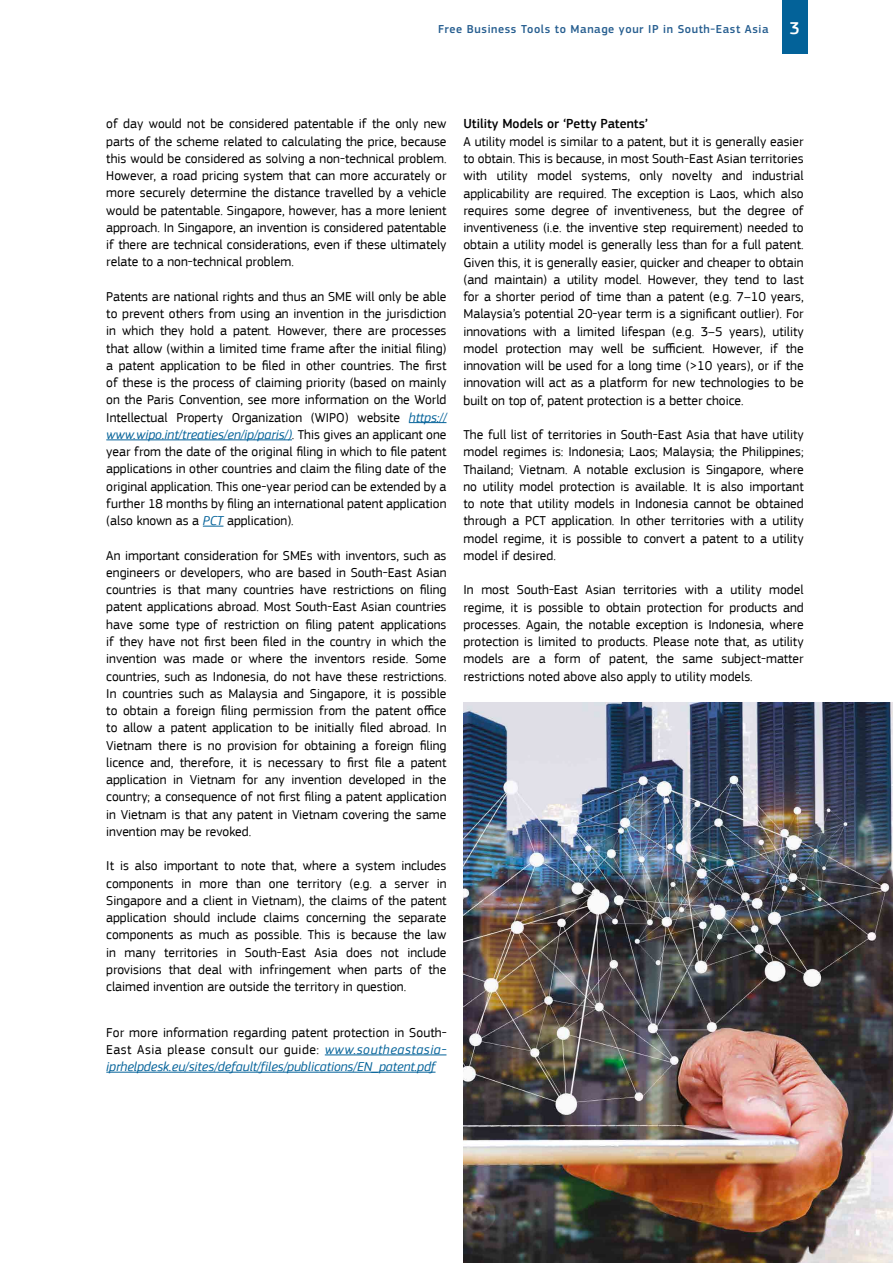
<style>
.page{position:relative;width:893px;height:1263px;background:#fff}
.page>*{position:absolute;margin:0;border:0;box-sizing:border-box;transform-origin:0 0}
.t1{font:13.5px/17.2px "EC Square Sans Pro";color:#000;text-align:justify}
.t2{font:500 13.5px "EC Square Sans Pro";color:#000}
.t3{font:500 12px "EC Square Sans Pro";letter-spacing:.05em;color:#255d8f}
.s1{font-size:18px;color:#fff}
.s2{font-style:italic;color:#036299}
</style>
<div class="page">
<div style="left:782px;top:0;width:25px;height:53px;background:#036299"></div>
<hr style="left:409px;top:422px;width:37px;height:1px;background:#036299">
<hr style="left:106px;top:439px;width:186px;height:1px;background:#036299">
<svg style="left:203px;top:526px;width:20px;height:1px"></svg>
<hr style="left:325px;top:1054px;width:121px;height:1px;background:#036299">
<hr style="left:106px;top:1072px;width:329px;height:1px;background:#036299">
<img style="left:463px;top:702px;width:430px;height:561px">
<p class="t3" style="left:438px;top:22px;width:363px">Free Business Tools to Manage your IP in South-East Asia <span class="s1">3</span></p>
<p class="t1" style="left:106px;top:115px;width:342px">of day would not be considered patentable if the only new parts of the scheme related to calculating the price, because this would be considered as solving a non-technical problem.<br>However, a road pricing system that can more accurately or more securely determine the distance travelled by a vehicle would be patentable. Singapore, however, has a more lenient approach. In Singapore, an invention is considered patentable if there are technical considerations, even if these ultimately relate to a non-technical problem.</p>
<p class="t1" style="left:106px;top:288px;width:342px">Patents are national rights and thus an SME will only be able to prevent others from using an invention in the jurisdiction in which they hold a patent. However, there are processes that allow (within a limited time frame after the initial filing) a patent application to be filed in other countries. The first of these is the process of claiming priority (based on mainly on the Paris Convention, see more information on the World Intellectual Property Organization (WIPO) website <span class="s2">https:// www.wipo.int/treaties/en/ip/paris/)</span>. This gives an applicant one year from the date of the original filing in which to file patent applications in other countries and claim the filing date of the original application. This one-year period can be extended by a further 18 months by filing an international patent application (also known as a <span class="s2">PCT</span> application).</p>
<p class="t1" style="left:106px;top:547px;width:342px">An important consideration for SMEs with inventors, such as engineers or developers, who are based in South-East Asian countries is that many countries have restrictions on filing patent applications abroad. Most South-East Asian countries have some type of restriction on filing patent applications if they have not first been filed in the country in which the invention was made or where the inventors reside. Some countries, such as Indonesia, do not have these restrictions.<br>In countries such as Malaysia and Singapore, it is possible to obtain a foreign filing permission from the patent office to allow a patent application to be initially filed abroad. In Vietnam there is no provision for obtaining a foreign filing licence and, therefore, it is necessary to first file a patent application in Vietnam for any invention developed in the country; a consequence of not first filing a patent application in Vietnam is that any patent in Vietnam covering the same invention may be revoked.</p>
<p class="t1" style="left:106px;top:857px;width:342px">It is also important to note that, where a system includes components in more than one territory (e.g. a server in Singapore and a client in Vietnam), the claims of the patent application should include claims concerning the separate components as much as possible. This is because the law in many territories in South-East Asia does not include provisions that deal with infringement when parts of the claimed invention are outside the territory in question.</p>
<p class="t1" style="left:106px;top:1024px;width:342px">For more information regarding patent protection in South-East Asia please consult our guide: <span class="s2">www.southeastasia&shy;iprhelpdesk.eu/sites/default/files/publications/EN_patent.pdf</span></p>
<p class="t2" style="left:463px;top:116px;width:186px">Utility Models or ‘Petty Patents’</p>
<p class="t1" style="left:463px;top:133px;width:342px">A utility model is similar to a patent, but it is generally easier to obtain. This is because, in most South-East Asian territories with utility model systems, only novelty and industrial applicability are required. The exception is Laos, which also requires some degree of inventiveness, but the degree of inventiveness (i.e. the inventive step requirement) needed to obtain a utility model is generally less than for a full patent.<br>Given this, it is generally easier, quicker and cheaper to obtain (and maintain) a utility model. However, they tend to last for a shorter period of time than a patent (e.g. 7–10 years, Malaysia’s potential 20-year term is a significant outlier). For innovations with a limited lifespan (e.g. 3–5 years), utility model protection may well be sufficient. However, if the innovation will be used for a long time (&gt;10 years), or if the innovation will act as a platform for new technologies to be built on top of, patent protection is a better choice.</p>
<p class="t1" style="left:463px;top:426px;width:342px">The full list of territories in South-East Asia that have utility model regimes is: Indonesia; Laos; Malaysia; the Philippines; Thailand; Vietnam. A notable exclusion is Singapore, where no utility model protection is available. It is also important to note that utility models in Indonesia cannot be obtained through a PCT application. In other territories with a utility model regime, it is possible to convert a patent to a utility model if desired.</p>
<p class="t1" style="left:463px;top:581px;width:342px">In most South-East Asian territories with a utility model regime, it is possible to obtain protection for products and processes. Again, the notable exception is Indonesia, where protection is limited to products. Please note that, as utility models are a form of patent, the same subject-matter restrictions noted above also apply to utility models.</p>
</div>
